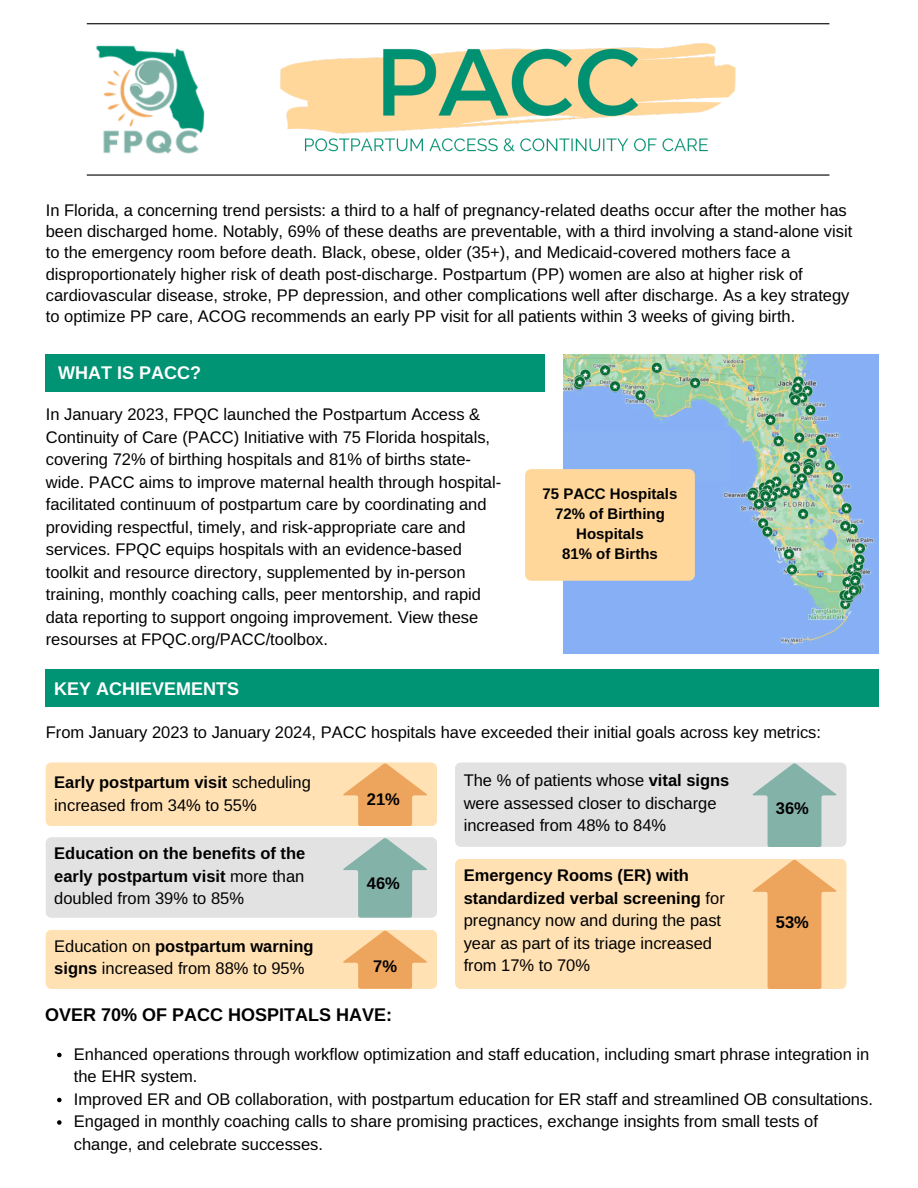
<style>
.page{position:relative;width:918px;height:1188px;background:#fff}
.page>*{position:absolute;margin:0;border:0;box-sizing:border-box;transform-origin:0 0}
.t1{font:700 18px "Libra Sans";color:#000}
.t2{font:700 18px "Libra Sans";color:#fff}
.t3{font:16.5px/22.5px "Libra Sans";color:#000}
.t4{font:700 16.5px/22.5px "Libra Sans";color:#000;text-align:justify}
.t5{font:700 15px/20.2px "Libra Sans";color:#000;text-align:center}
.s1{font-weight:700}
.s2{font-weight:400}
</style>
<div class="page">
<hr style="left:87px;top:174px;width:742px;height:2px;background:#000">
<hr style="left:87px;top:23px;width:742px;height:1px;background:#000">
<div style="left:46px;top:354px;width:498px;height:37px;background:#009374"></div>
<img style="left:96px;top:45px;width:109px;height:109px">
<img style="left:280px;top:43px;width:456px;height:109px">
<img style="left:563px;top:354px;width:315px;height:299px">
<svg style="left:525px;top:431px;width:205px;height:149px;background:#d7ccbe"></svg>
<div style="left:45px;top:669px;width:833px;height:38px;background:#009374"></div>
<svg style="left:46px;top:763px;width:391px;height:63px;background:#fcd9a9"></svg>
<svg style="left:46px;top:837px;width:391px;height:81px;background:#d6dcda"></svg>
<svg style="left:46px;top:930px;width:391px;height:59px;background:#fcd9a9"></svg>
<svg style="left:455px;top:763px;width:391px;height:84px;background:#d5dbda"></svg>
<div style="left:455px;top:859px;width:391px;height:129px;background:#ffe1b4"></div>
<svg style="left:753px;top:860px;width:83px;height:129px;background:#f3bb7d"></svg>
<svg style="left:57px;top:1053px;width:5px;height:4px"></svg>
<svg style="left:57px;top:1098px;width:5px;height:4px"></svg>
<svg style="left:57px;top:1120px;width:5px;height:5px"></svg>
<p class="t3" style="left:46px;top:199px;width:808px;line-height:21.3px">In Florida, a concerning trend persists: a third to a half of pregnancy-related deaths occur after the mother has been discharged home. Notably, 69% of these deaths are preventable, with a third involving a stand-alone visit to the emergency room before death. Black, obese, older (35+), and Medicaid-covered mothers face a disproportionately higher risk of death post-discharge. Postpartum (PP) women are also at higher risk of cardiovascular disease, stroke, PP depression, and other complications well after discharge. As a key strategy to optimize PP care, ACOG recommends an early PP visit for all patients within 3 weeks of giving birth.</p>
<p class="t2" style="left:58px;top:362px;width:144px">WHAT IS PACC?</p>
<p class="t3" style="left:46px;top:403px;width:457px">In January 2023, FPQC launched the Postpartum Access &amp; Continuity of Care (PACC) Initiative with 75 Florida hospitals, covering 72% of birthing hospitals and 81% of births state&shy;wide. PACC aims to improve maternal health through hospital&shy;facilitated continuum of postpartum care by coordinating and providing respectful, timely, and risk-appropriate care and services. FPQC equips hospitals with an evidence-based toolkit and resource directory, supplemented by in-person training, monthly coaching calls, peer mentorship, and rapid data reporting to support ongoing improvement. View these resourses at FPQC.org/PACC/toolbox.</p>
<h1 class="t2" style="left:54px;top:679px;width:187px">KEY ACHIEVEMENTS</h1>
<h3 class="t3" style="left:46px;top:721px;width:777px">From January 2023 to January 2024, PACC hospitals have exceeded their initial goals across key metrics:</h3>
<h2 class="t3" style="left:54px;top:771px;width:258px"><span class="s1">Early postpartum visit</span> scheduling increased from 34% to 55%</h2>
<h1 class="t5" style="left:543px;top:483px;width:136px">75 PACC Hospitals</h1>
<p class="t5" style="left:555px;top:503px;width:111px">72% of Birthing<br>Hospitals</p>
<h3 class="t5" style="left:562px;top:544px;width:97px">81% of Births</h3>
<h3 class="t3" style="left:464px;top:769px;width:267px">The % of patients whose <span class="s1">vital signs </span>were assessed closer to discharge increased from 48% to 84%</h3>
<h3 class="t4" style="left:367px;top:788px;width:34px">21%</h3>
<h2 class="t4" style="left:776px;top:797px;width:34px">36%</h2>
<h3 class="t4" style="left:54px;top:842px;width:253px">Education on the benefits of the early postpartum visit <span class="s2">more than doubled from 39% to 85%</span></h3>
<h2 class="t3" style="left:54px;top:935px;width:261px">Education on <span class="s1">postpartum warning signs</span> increased from 88% to 95%</h2>
<h2 class="t4" style="left:367px;top:872px;width:34px">46%</h2>
<h3 class="t4" style="left:373px;top:955px;width:25px">7%</h3>
<h3 class="t3" style="left:464px;top:864px;width:263px"><span class="s1">Emergency Rooms (ER) with standardized verbal screening</span> for pregnancy now and during the past year as part of its triage increased from 17% to 70%</h3>
<h2 class="t4" style="left:776px;top:911px;width:34px">53%</h2>
<h1 class="t1" style="left:45px;top:1005px;width:349px">OVER 70% OF PACC HOSPITALS HAVE:</h1>
<p class="t3" style="left:74px;top:1043px;width:797px">Enhanced operations through workflow optimization and staff education, including smart phrase integration in the EHR system.</p>
<p class="t3" style="left:74px;top:1088px;width:801px">Improved ER and OB collaboration, with postpartum education for ER staff and streamlined OB consultations.</p>
<p class="t3" style="left:74px;top:1110px;width:746px">Engaged in monthly coaching calls to share promising practices, exchange insights from small tests of change, and celebrate successes.</p>
</div>
